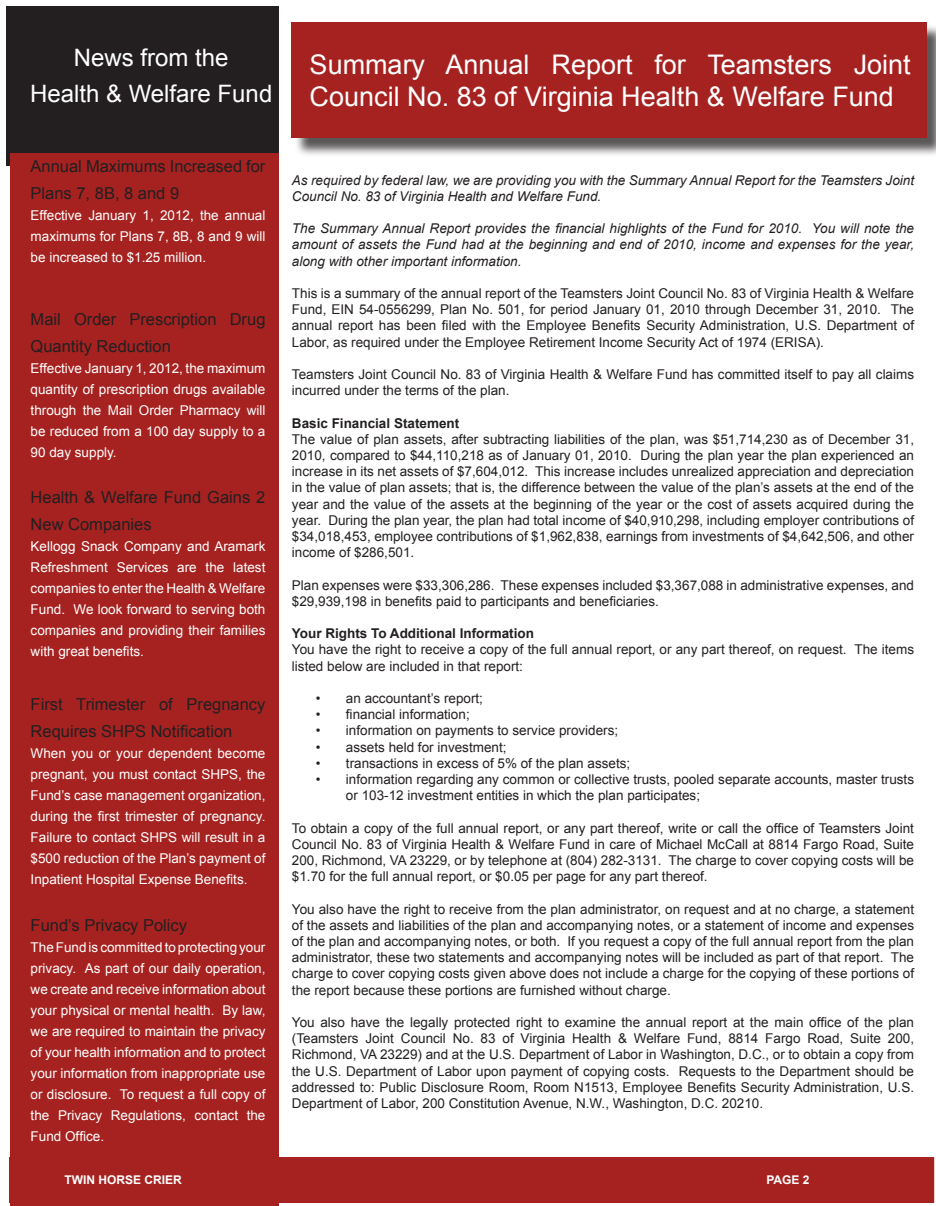
<style>
.page{position:relative;width:936px;height:1206px;background:#fff}
.page>*{position:absolute;margin:0;border:0;box-sizing:border-box;transform-origin:0 0}
.t1{font:27px/32.4px "Arial";color:#fff}
.t2{font:24px/36px "Arial";color:#fff;text-align:center}
.t3{font:16.5px/27px "Arial";color:#231f20}
.t4{font:13.5px/16.2px "Arial";color:#231f20;text-align:justify}
.t5{font:13.5px/21px "Arial";color:#fff;text-align:justify}
.t6{font:italic 13.5px/16.2px "Arial";color:#231f20}
.t7{font:700 13.5px "Arial";color:#231f20}
.t8{font:700 12px "Arial";color:#fff}
</style>
<div class="page">
<div style="left:7px;top:7px;width:272px;height:159px;background:#231f20"></div>
<div style="left:10px;top:153px;width:269px;height:1053px;background:#a62220"></div>
<div style="left:294px;top:25px;width:642px;height:132px;background:#231f20;opacity:.75"></div>
<div style="left:292px;top:22px;width:635px;height:116px;background:#a62220"></div>
<div style="left:10px;top:1158px;width:923px;height:44px;background:#a62220"></div>
<div style="left:9px;top:1157px;width:925px;height:46px;border:2px solid #a62220"></div>
<h2 class="t2" style="left:30px;top:40px;width:244px">News from the<br>Health &amp; Welfare Fund</h2>
<p class="t3" style="left:31px;top:153px;width:236px">Annual Maximums Increased for<br>Plans 7, 8B, 8 and 9</p>
<p class="t5" style="left:31px;top:205px;width:236px">Effective January 1, 2012, the annual maximums for Plans 7, 8B, 8 and 9 will be increased to $1.25 million.</p>
<p class="t3" style="left:31px;top:306px;width:236px">Mail Order Prescription Drug<br>Quantity Reduction</p>
<p class="t5" style="left:31px;top:358px;width:236px">Effective January 1, 2012, the maximum quantity of prescription drugs available through the Mail Order Pharmacy will be reduced from a 100 day supply to a 90 day supply.</p>
<p class="t3" style="left:31px;top:484px;width:236px">Health &amp; Welfare Fund Gains 2<br>New Companies</p>
<p class="t5" style="left:31px;top:536px;width:236px">Kellogg Snack Company and Aramark Refreshment Services are the latest companies to enter the Health &amp; Welfare Fund. We look forward to serving both companies and providing their families with great benefits.</p>
<p class="t3" style="left:31px;top:691px;width:236px">First Trimester of Pregnancy<br>Requires SHPS Notification</p>
<p class="t5" style="left:31px;top:743px;width:236px">When you or your dependent become pregnant, you must contact SHPS, the Fund’s case management organization, during the first trimester of pregnancy.<br>Failure to contact SHPS will result in a $500 reduction of the Plan’s payment of Inpatient Hospital Expense Benefits.</p>
<p class="t3" style="left:31px;top:912px;width:158px">Fund’s Privacy Policy</p>
<p class="t5" style="left:31px;top:937px;width:236px">The Fund is committed to protecting your privacy. As part of our daily operation, we create and receive information about your physical or mental health. By law, we are required to maintain the privacy of your health information and to protect your information from inappropriate use or disclosure. To request a full copy of the Privacy Regulations, contact the Fund Office.</p>
<h1 class="t1" style="left:310px;top:48px;width:603px">Summary Annual Report for Teamsters Joint<br>Council No. 83 of Virginia Health &amp; Welfare Fund</h1>
<p class="t6" style="left:292px;top:172px;width:624px">As required by federal law, we are providing you with the Summary Annual Report for the Teamsters Joint<br>Council No. 83 of Virginia Health and Welfare Fund.</p>
<p class="t6" style="left:292px;top:221px;width:624px;text-align:justify">The Summary Annual Report provides the financial highlights of the Fund for 2010. You will note the amount of assets the Fund had at the beginning and end of 2010, income and expenses for the year, along with other important information.</p>
<p class="t4" style="left:292px;top:285px;width:624px">This is a summary of the annual report of the Teamsters Joint Council No. 83 of Virginia Health &amp; Welfare Fund, EIN 54-0556299, Plan No. 501, for period January 01, 2010 through December 31, 2010. The annual report has been filed with the Employee Benefits Security Administration, U.S. Department of Labor, as required under the Employee Retirement Income Security Act of 1974 (ERISA).</p>
<p class="t4" style="left:292px;top:366px;width:624px">Teamsters Joint Council No. 83 of Virginia Health &amp; Welfare Fund has committed itself to pay all claims incurred under the terms of the plan.</p>
<p class="t7" style="left:292px;top:414px;width:169px">Basic Financial Statement</p>
<p class="t4" style="left:292px;top:431px;width:624px">The value of plan assets, after subtracting liabilities of the plan, was $51,714,230 as of December 31, 2010, compared to $44,110,218 as of January 01, 2010. During the plan year the plan experienced an increase in its net assets of $7,604,012. This increase includes unrealized appreciation and depreciation in the value of plan assets; that is, the difference between the value of the plan’s assets at the end of the year and the value of the assets at the beginning of the year or the cost of assets acquired during the year. During the plan year, the plan had total income of $40,910,298, including employer contributions of $34,018,453, employee contributions of $1,962,838, earnings from investments of $4,642,506, and other income of $286,501.</p>
<p class="t4" style="left:292px;top:577px;width:624px">Plan expenses were $33,306,286. These expenses included $3,367,088 in administrative expenses, and $29,939,198 in benefits paid to participants and beneficiaries.</p>
<p class="t7" style="left:292px;top:624px;width:244px">Your Rights To Additional Information</p>
<p class="t4" style="left:292px;top:642px;width:624px">You have the right to receive a copy of the full annual report, or any part thereof, on request. The items listed below are included in that report:</p>
<p class="t4" style="left:316px;top:690px;width:169px">• an accountant’s report;</p>
<p class="t4" style="left:316px;top:706px;width:155px">• financial information;</p>
<p class="t4" style="left:316px;top:723px;width:304px">• information on payments to service providers;</p>
<p class="t4" style="left:316px;top:739px;width:192px">• assets held for investment;</p>
<p class="t4" style="left:316px;top:755px;width:316px">• transactions in excess of 5% of the plan assets;</p>
<p class="t4" style="left:346px;top:771px;width:570px;text-indent:-30px">• information regarding any common or collective trusts, pooled separate accounts, master trusts or 103-12 investment entities in which the plan participates;</p>
<p class="t4" style="left:292px;top:820px;width:624px">To obtain a copy of the full annual report, or any part thereof, write or call the office of Teamsters Joint Council No. 83 of Virginia Health &amp; Welfare Fund in care of Michael McCall at 8814 Fargo Road, Suite 200, Richmond, VA 23229, or by telephone at (804) 282-3131. The charge to cover copying costs will be $1.70 for the full annual report, or $0.05 per page for any part thereof.</p>
<p class="t4" style="left:292px;top:901px;width:624px">You also have the right to receive from the plan administrator, on request and at no charge, a statement of the assets and liabilities of the plan and accompanying notes, or a statement of income and expenses of the plan and accompanying notes, or both. If you request a copy of the full annual report from the plan administrator, these two statements and accompanying notes will be included as part of that report. The charge to cover copying costs given above does not include a charge for the copying of these portions of the report because these portions are furnished without charge.</p>
<p class="t4" style="left:292px;top:1014px;width:624px">You also have the legally protected right to examine the annual report at the main office of the plan (Teamsters Joint Council No. 83 of Virginia Health &amp; Welfare Fund, 8814 Fargo Road, Suite 200, Richmond, VA 23229) and at the U.S. Department of Labor in Washington, D.C., or to obtain a copy from the U.S. Department of Labor upon payment of copying costs. Requests to the Department should be addressed to: Public Disclosure Room, Room N1513, Employee Benefits Security Administration, U.S.<br>Department of Labor, 200 Constitution Avenue, N.W., Washington, D.C. 20210.</p>
<p class="t8" style="left:64px;top:1172px;width:119px">TWIN HORSE CRIER</p>
<p class="t8" style="left:766px;top:1172px;width:45px">PAGE 2</p>
</div>
